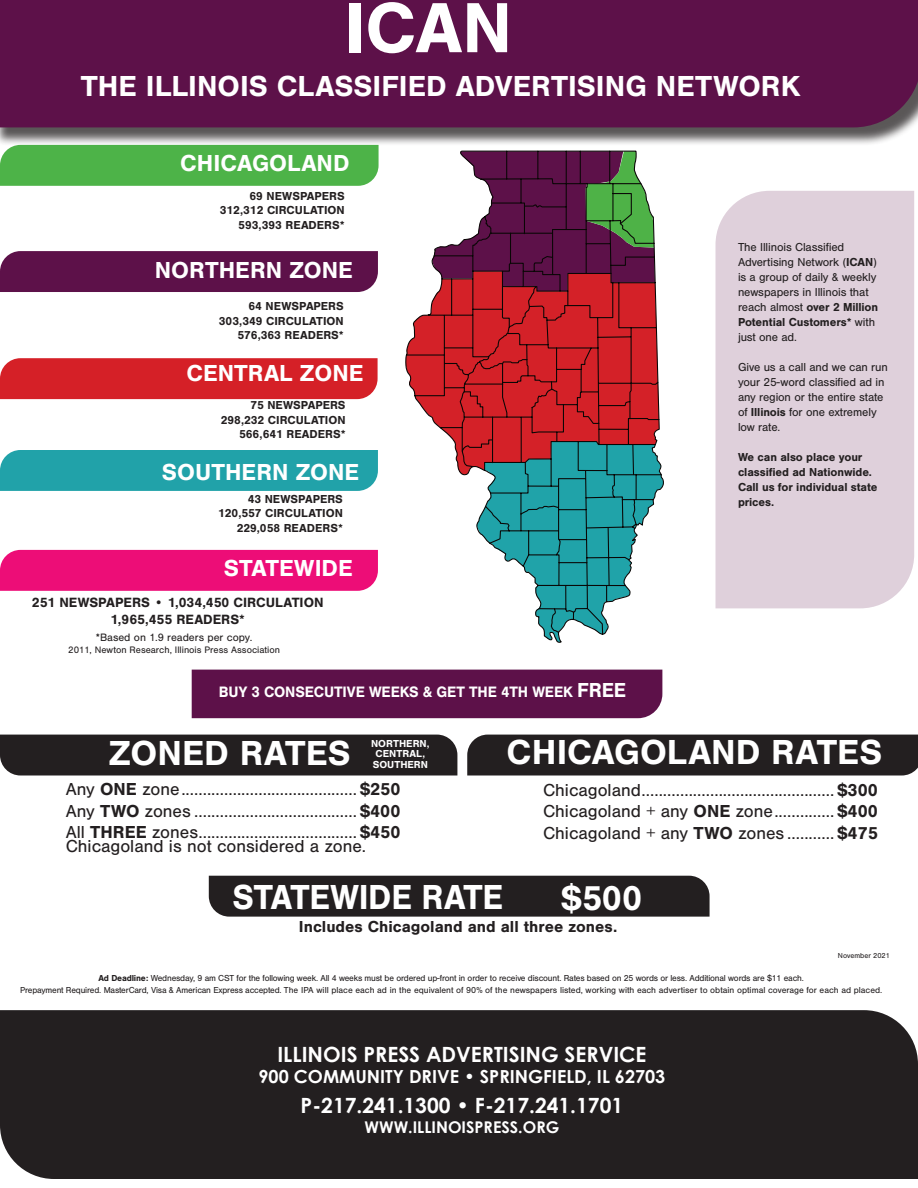
<style>
.page{position:relative;width:918px;height:1188px;background:#fff}
.page>*{position:absolute;margin:0;border:0;box-sizing:border-box;transform-origin:0 0}
.t1{font:700 73.5px "Nimbus San";color:#fff}
.t2{font:700 36px "Nimbus San";color:#fff}
.t3{font:700 36px "Nimbus San";color:#fff;scale:.94 1}
.t4{font:700 30px "Nimbus San";color:#fff}
.t5{font:700 24px "Nimbus San";color:#fff}
.t6{font:700 21px "Century Gothic";color:#fff}
.t7{font:18px "Nimbus San";color:#231f20}
.t8{font:700 18px "Century Gothic";color:#fff}
.t9{font:700 16.5px "Nimbus San";color:#231f20}
.t10{font:700 16.2px "Century Gothic";color:#fff}
.t11{font:700 15.75px "Nimbus San";letter-spacing:-.01em;color:#fff;scale:.96 1}
.t12{font:700 13.95px "Nimbus San";color:#231f20}
.t13{font:700 12px/15px "Nimbus San";color:#231f20}
.t14{font:12px/15px "Nimbus San";letter-spacing:-.01em;color:#231f20}
.t15{font:11.1px "Nimbus San";color:#231f20}
.t16{font:700 10.5px/10.5px "Nimbus San";letter-spacing:.005em;color:#fff}
.t17{font:9.75px "Nimbus San";color:#231f20}
.t18{font:9px/12px "Nimbus San";letter-spacing:-.02em;color:#231f20;text-align:center}
.t19{font:7.5px "Nimbus San";color:#231f20}
.s1{font-size:21px}
.s2{font-weight:700}
</style>
<div class="page">
<div style="left:0;top:735px;width:457px;height:41px;background:#231f20"></div>
<div style="left:0;top:1010px;width:918px;height:169px;background:#231f20"></div>
<div style="left:716px;top:191px;width:198px;height:417px;background:#dfd0db"></div>
<div style="left:0;top:146px;width:379px;height:40px;background:#4db348"></div>
<div style="left:0;top:251px;width:378px;height:41px;background:#5d1149"></div>
<div style="left:0;top:358px;width:378px;height:41px;background:#d52027"></div>
<div style="left:0;top:450px;width:378px;height:41px;background:#21a2a9"></div>
<div style="left:0;top:550px;width:378px;height:41px;background:#ed0d77"></div>
<div style="left:209px;top:876px;width:501px;height:41px;background:#231f20"></div>
<div style="left:467px;top:735px;width:451px;height:41px;background:#231f20"></div>
<svg style="left:405px;top:150px;width:259px;height:493px"></svg>
<div style="left:0;top:0;width:918px;height:146px;background:#231f20;opacity:.75"></div>
<div style="left:0;top:0;width:918px;height:127px;background:#5d1149"></div>
<div style="left:192px;top:670px;width:470px;height:48px;background:#5d1149"></div>
<p class="t1" style="left:344px;top:-13px;width:170px">ICAN</p>
<p class="t4" style="left:81px;top:69px;width:721px">THE ILLINOIS CLASSIFIED ADVERTISING NETWORK</p>
<p class="t5" style="left:180px;top:149px;width:171px">CHICAGOLAND</p>
<p class="t13" style="left:250px;top:188px;width:97px">69 NEWSPAPERS</p>
<p class="t13" style="left:220px;top:203px;width:126px">312,312 CIRCULATION</p>
<p class="t13" style="left:238px;top:217px;width:108px">593,393 READERS*</p>
<p class="t5" style="left:155px;top:256px;width:200px">NORTHERN ZONE</p>
<p class="t13" style="left:249px;top:299px;width:97px">64 NEWSPAPERS</p>
<p class="t13" style="left:219px;top:313px;width:126px">303,349 CIRCULATION</p>
<p class="t13" style="left:237px;top:328px;width:108px">576,363 READERS*</p>
<p class="t5" style="left:187px;top:359px;width:178px">CENTRAL ZONE</p>
<p class="t13" style="left:250px;top:398px;width:97px">75 NEWSPAPERS</p>
<p class="t13" style="left:221px;top:412px;width:126px">298,232 CIRCULATION</p>
<p class="t13" style="left:239px;top:427px;width:108px">566,641 READERS*</p>
<p class="t5" style="left:162px;top:459px;width:199px">SOUTHERN ZONE</p>
<p class="t13" style="left:248px;top:492px;width:97px">43 NEWSPAPERS</p>
<p class="t13" style="left:218px;top:506px;width:126px">120,557 CIRCULATION</p>
<p class="t13" style="left:237px;top:520px;width:108px">229,058 READERS*</p>
<p class="t5" style="left:224px;top:555px;width:131px">STATEWIDE</p>
<p class="t12" style="left:32px;top:594px;width:293px">251 NEWSPAPERS • 1,034,450 CIRCULATION</p>
<p class="t12" style="left:111px;top:611px;width:136px">1,965,455 READERS*</p>
<p class="t15" style="left:96px;top:631px;width:158px">*Based on 1.9 readers per copy.</p>
<p class="t17" style="left:68px;top:644px;width:213px">2011, Newton Research, Illinois Press Association</p>
<p class="t11" style="left:219px;top:683px;width:426px">BUY 3 CONSECUTIVE WEEKS &amp; GET THE 4TH WEEK <span class="s1">FREE</span></p>
<p class="t14" style="left:738px;top:239px;width:142px">The Illinois Classified<br>Advertising Network (<span class="s2">ICAN</span>) is a group of daily &amp; weekly newspapers in Illinois that reach almost <span class="s2">over 2 Million<br>Potential Customers*</span> with just one ad.</p>
<p class="t14" style="left:738px;top:359px;width:151px">Give us a call and we can run your 25-word classified ad in any region or the entire state of <span class="s2">Illinois</span> for one extremely low rate.</p>
<p class="t13" style="left:738px;top:449px;width:141px">We can also place your classified ad Nationwide.<br>Call us for individual state prices.</p>
<p class="t2" style="left:109px;top:733px;width:243px">ZONED RATES</p>
<p class="t16" style="left:371px;top:738px;width:60px">NORTHERN,<br>CENTRAL,<br>SOUTHERN</p>
<p class="t7" style="left:66px;top:779px;width:336px">Any <span class="s2">ONE</span> zone......................................... <span class="s2">$250</span></p>
<p class="t7" style="left:66px;top:801px;width:336px">Any <span class="s2">TWO</span> zones ...................................... <span class="s2">$400</span></p>
<p class="t7" style="left:66px;top:822px;width:336px">All <span class="s2">THREE</span> zones..................................... <span class="s2">$450</span></p>
<p class="t7" style="left:66px;top:836px;width:302px">Chicagoland is not considered a zone.</p>
<p class="t2" style="left:507px;top:732px;width:377px">CHICAGOLAND RATES</p>
<p class="t7" style="left:543px;top:780px;width:336px">Chicagoland............................................. <span class="s2">$300</span></p>
<p class="t7" style="left:543px;top:801px;width:336px">Chicagoland + any <span class="s2">ONE</span> zone.............. <span class="s2">$400</span></p>
<p class="t7" style="left:543px;top:823px;width:336px">Chicagoland + any <span class="s2">TWO</span> zones ........... <span class="s2">$475</span></p>
<p class="t3" style="left:233px;top:877px;width:290px">STATEWIDE RATE</p>
<p class="t2" style="left:562px;top:877px;width:82px">$500</p>
<p class="t9" style="left:299px;top:918px;width:320px">Includes Chicagoland and all three zones.</p>
<p class="t19" style="left:838px;top:952px;width:54px">November 2021</p>
<p class="t18" style="left:20px;top:972px;width:864px"><span class="s2">Ad Deadline:</span> Wednesday, 9 am CST for the following week. All 4 weeks must be ordered up-front in order to receive discount. Rates based on 25 words or less. Additional words are $11 each.<br>Prepayment Required. MasterCard, Visa &amp; American Express accepted. The IPA will place each ad in the equivalent of 90% of the newspapers listed, working with each advertiser to obtain optimal coverage for each ad placed.</p>
<p class="t6" style="left:277px;top:1038px;width:371px">ILLINOIS PRESS ADVERTISING SERVICE</p>
<p class="t8" style="left:259px;top:1063px;width:408px">900 COMMUNITY DRIVE • SPRINGFIELD, IL 62703</p>
<p class="t6" style="left:301px;top:1090px;width:324px">P-217.241.1300 • F-217.241.1701</p>
<p class="t10" style="left:365px;top:1115px;width:196px">WWW.ILLINOISPRESS.ORG</p>
</div>
